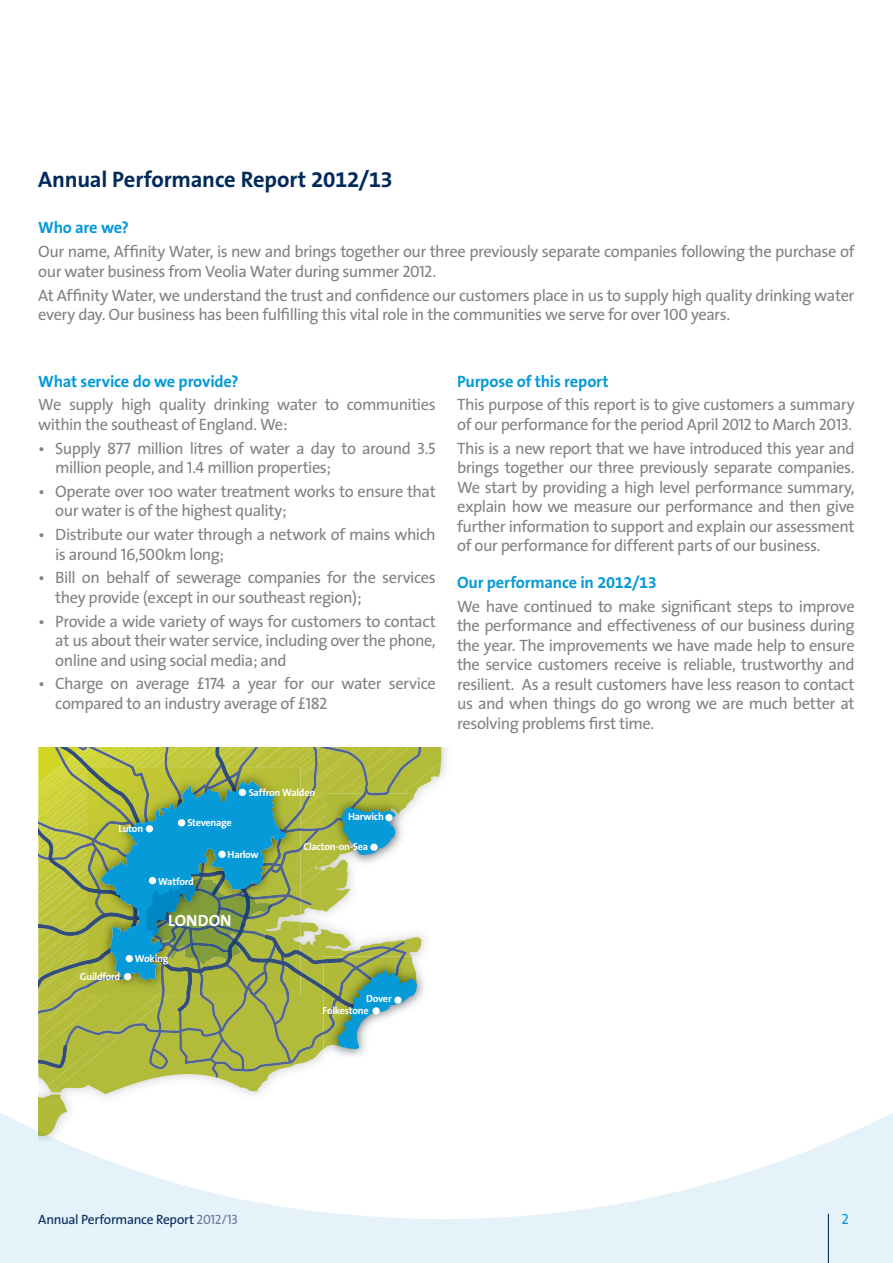
<style>
.page{position:relative;width:893px;height:1263px;background:#fff}
.page>*{position:absolute;margin:0;border:0;box-sizing:border-box;transform-origin:0 0}
.t1{font:700 22.5px "The Sans B7";letter-spacing:-.01em;color:#002a5b}
.t2{font:16.5px/19.5px "The Sans";letter-spacing:-.03em;color:#808285}
.t3{font:700 16.5px "The Sans B7";letter-spacing:-.015em;color:#069ad9}
.t4{font:700 16.35px "The Sans B7";color:#fff}
.t5{font:14.85px "The Sans Caps";color:#069ad9}
.t6{font:13.5px "The Sans";letter-spacing:-.02em;color:#002a5b}
.t7{font:700 10.35px/12.1px "The Sans B7";letter-spacing:-.03em;color:#fff}
.s1{font-family:"The Sans Caps"}
.s2{font-family:"The Sans Caps";color:#66779c}
</style>
<div class="page">
<svg style="left:0;top:1078px;width:893px;height:166px"></svg>
<hr style="left:828px;top:1214px;width:1px;height:49px;background:#002a5b">
<img style="left:38px;top:1081px;width:44px;height:60px">
<img style="left:38px;top:1094px;width:29px;height:42px">
<svg style="left:38px;top:747px;width:409px;height:331px"></svg>
<svg style="left:38px;top:747px;width:337px;height:321px;background:#b2bb4f"></svg>
<img style="left:324px;top:1050px;width:108px;height:14px">
<svg style="left:58px;top:747px;width:384px;height:303px;background:#96b67b"></svg>
<div style="left:218px;top:851px;width:8px;height:7px;background:#fff;border-radius:50%"></div>
<div style="left:370px;top:843px;width:8px;height:8px;background:#fff;border-radius:50%"></div>
<div style="left:385px;top:814px;width:8px;height:7px;background:#fff;border-radius:50%"></div>
<div style="left:178px;top:819px;width:7px;height:7px;background:#fff;border-radius:50%"></div>
<div style="left:239px;top:789px;width:7px;height:7px;background:#fff;border-radius:50%"></div>
<div style="left:146px;top:825px;width:7px;height:7px;background:#fff;border-radius:50%"></div>
<div style="left:149px;top:877px;width:7px;height:7px;background:#fff;border-radius:50%"></div>
<div style="left:126px;top:955px;width:7px;height:7px;background:#fff;border-radius:50%"></div>
<div style="left:124px;top:973px;width:7px;height:7px;background:#fff;border-radius:50%"></div>
<div style="left:394px;top:996px;width:8px;height:8px;background:#fff;border-radius:50%"></div>
<div style="left:372px;top:1007px;width:8px;height:7px;background:#fff;border-radius:50%"></div>
<h1 class="t1" style="left:38px;top:167px;width:356px">Annual Performance Report 2012/13</h1>
<p class="t3" style="left:38px;top:219px;width:92px">Who are we?</p>
<p class="t2" style="left:38px;top:241px;width:818px">Our name, Affinity Water, is new and brings together our three previously separate companies following the purchase of our water business from Veolia Water during summer <span class="s1">2012</span>.</p>
<p class="t2" style="left:38px;top:285px;width:818px">At Affinity Water, we understand the trust and confidence our customers place in us to supply high quality drinking water every day. Our business has been fulfilling this vital role in the communities we serve for over <span class="s1">100</span> years.</p>
<p class="t3" style="left:38px;top:372px;width:202px">What service do we provide?</p>
<p class="t2" style="left:38px;top:394px;width:399px">We supply high quality drinking water to communities within the southeast of England. We:</p>
<p class="t2" style="left:55px;top:438px;width:382px;text-indent:-17px">• Supply <span class="s1">877</span> million litres of water a day to around <span class="s1">3.5 </span>million people, and <span class="s1">1.4</span> million properties;</p>
<p class="t2" style="left:55px;top:481px;width:382px;text-indent:-17px">• Operate over 100 water treatment works to ensure that our water is of the highest quality;</p>
<p class="t2" style="left:55px;top:524px;width:382px;text-indent:-17px">• Distribute our water through a network of mains which is around <span class="s1">16,500</span>km long;</p>
<p class="t2" style="left:55px;top:568px;width:382px;text-indent:-17px">• Bill on behalf of sewerage companies for the services they provide (except in our southeast region);</p>
<p class="t2" style="left:55px;top:611px;width:382px;text-align:justify;text-indent:-17px">• Provide a wide variety of ways for customers to contact at us about their water service, including over the phone, online and using social media; and</p>
<p class="t2" style="left:55px;top:674px;width:382px;text-indent:-17px">• Charge on average £<span class="s1">174</span> a year for our water service compared to an industry average of £<span class="s1">182</span></p>
<p class="t3" style="left:457px;top:372px;width:153px">Purpose of this report</p>
<p class="t2" style="left:457px;top:395px;width:399px">This purpose of this report is to give customers a summary of our performance for the period April <span class="s1">2012</span> to March <span class="s1">2013</span>.</p>
<p class="t2" style="left:457px;top:438px;width:399px;text-align:justify">This is a new report that we have introduced this year and brings together our three previously separate companies.<br>We start by providing a high level performance summary, explain how we measure our performance and then give further information to support and explain our assessment of our performance for different parts of our business.</p>
<p class="t3" style="left:457px;top:573px;width:201px">Our performance in 2012/13</p>
<p class="t2" style="left:457px;top:596px;width:399px;text-align:justify">We have continued to make significant steps to improve the performance and effectiveness of our business during the year. The improvements we have made help to ensure the service customers receive is reliable, trustworthy and resilient. As a result customers have less reason to contact us and when things do go wrong we are much better at resolving problems first time.</p>
<p class="t7" style="left:119px;top:822px;width:26px">Luton</p>
<p class="t7" style="left:249px;top:787px;width:68px">Saffron Walden</p>
<p class="t7" style="left:187px;top:817px;width:46px">Stevenage</p>
<p class="t7" style="left:158px;top:875px;width:37px">Watford</p>
<p class="t7" style="left:228px;top:849px;width:33px">Harlow</p>
<p class="t4" style="left:168px;top:912px;width:65px">LONDON</p>
<p class="t7" style="left:348px;top:811px;width:37px">Harwich</p>
<p class="t7" style="left:304px;top:840px;width:66px">Clacton-on-Sea</p>
<p class="t7" style="left:80px;top:971px;width:42px">Guildford</p>
<p class="t7" style="left:135px;top:953px;width:35px">Woking</p>
<p class="t7" style="left:323px;top:993px;width:71px;text-indent:44px">Dover<br>Folkestone</p>
<p class="t6" style="left:38px;top:1208px;width:201px">Annual Performance Report <span class="s2">2012/13</span></p>
<p class="t5" style="left:841px;top:1207px;width:9px">2</p>
</div>
